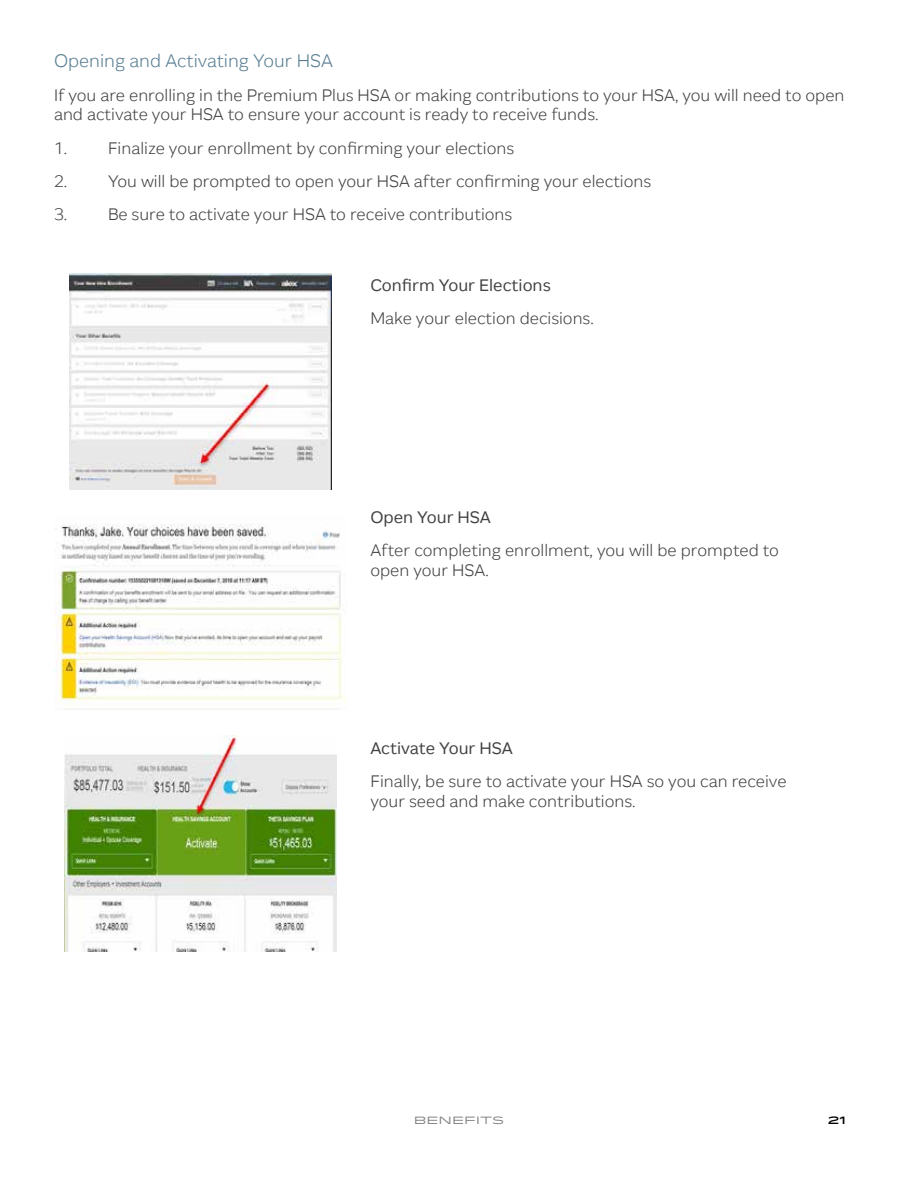
<style>
.page{position:relative;width:918px;height:1188px;background:#fff}
.page>*{position:absolute;margin:0;border:0;box-sizing:border-box;transform-origin:0 0}
.t1{font:300 18px "Gulfstream Horizon";color:#587e92}
.t2{font:300 16.5px/19.8px "Gulfstream Horizon";color:#414042}
.t3{font:16.5px "Gulfstream Horizon";color:#414042}
.t4{font:10.5px "Idlewild";color:#808285}
.t5{font:500 10.5px "Idlewild";color:#000}
</style>
<div class="page">
<img style="left:69px;top:273px;width:262px;height:216px">
<img style="left:54px;top:524px;width:293px;height:183px">
<img style="left:64px;top:736px;width:273px;height:216px">
<p class="t1" style="left:54px;top:50px;width:280px">Opening and Activating Your HSA</p>
<p class="t2" style="left:54px;top:85px;width:792px">If you are enrolling in the Premium Plus HSA or making contributions to your HSA, you will need to open and activate your HSA to ensure your account is ready to receive funds.</p>
<p class="t2" style="left:54px;top:138px;width:15px">1.</p>
<p class="t2" style="left:108px;top:138px;width:408px">Finalize your enrollment by confirming your elections</p>
<p class="t2" style="left:54px;top:171px;width:15px">2.</p>
<p class="t2" style="left:108px;top:171px;width:545px">You will be prompted to open your HSA after confirming your elections</p>
<p class="t2" style="left:54px;top:205px;width:15px">3.</p>
<p class="t2" style="left:108px;top:205px;width:406px">Be sure to activate your HSA to receive contributions</p>
<p class="t3" style="left:370px;top:275px;width:182px">Confirm Your Elections</p>
<p class="t2" style="left:370px;top:309px;width:225px">Make your election decisions.</p>
<p class="t3" style="left:370px;top:506px;width:122px">Open Your HSA</p>
<p class="t2" style="left:370px;top:540px;width:410px">After completing enrollment, you will be prompted to open your HSA.</p>
<p class="t3" style="left:370px;top:738px;width:144px">Activate Your HSA</p>
<p class="t2" style="left:370px;top:771px;width:418px">Finally, be sure to activate your HSA so you can receive your seed and make contributions.</p>
<p class="t4" style="left:414px;top:1113px;width:92px">BENEFITS</p>
<p class="t5" style="left:828px;top:1113px;width:20px">21</p>
</div>
